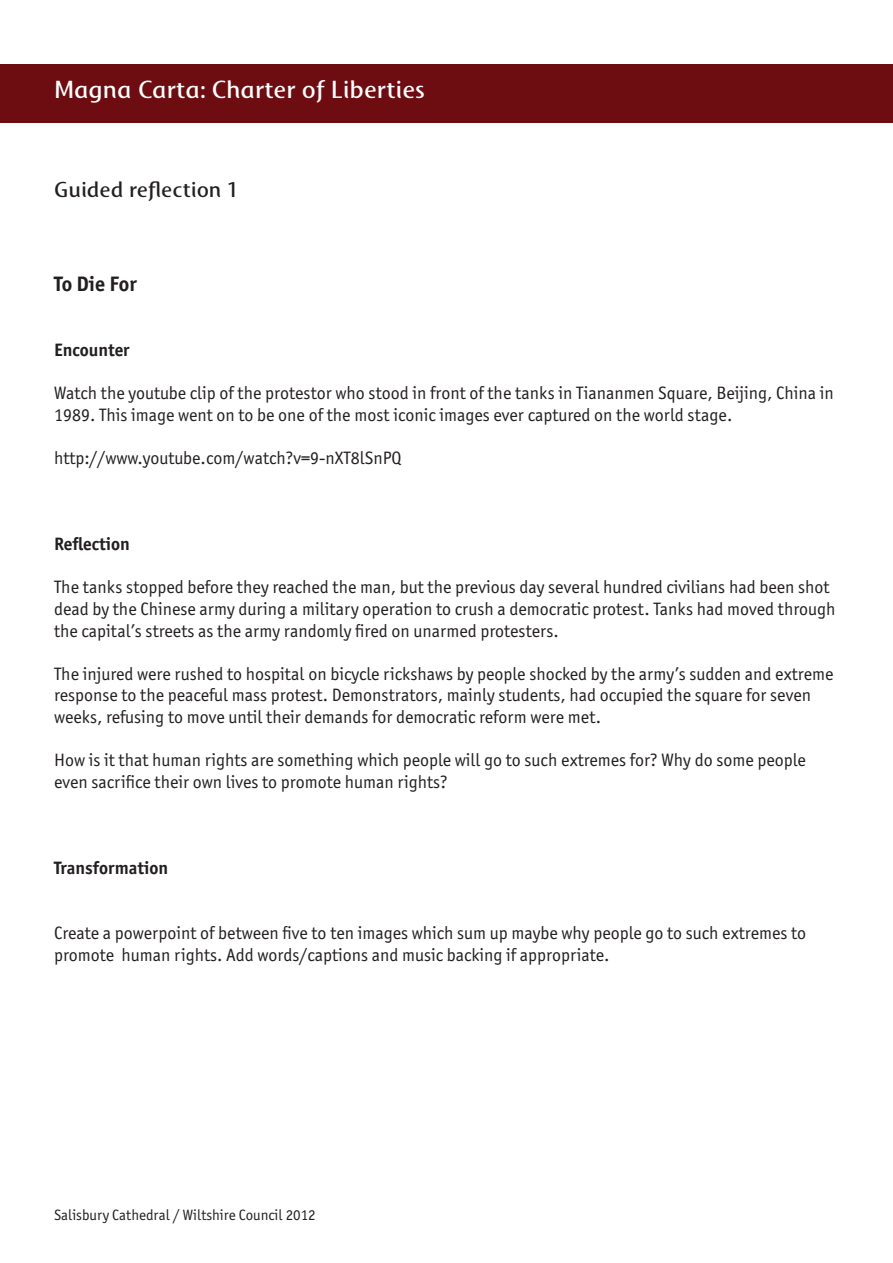
<style>
.page{position:relative;width:893px;height:1263px;background:#fff}
.page>*{position:absolute;margin:0;border:0;box-sizing:border-box;transform-origin:0 0}
.t1{font:24px "Mosquito Pro";color:#fff}
.t2{font:21px "Mosquito Pro";color:#231f20}
.t3{font:700 21px "Officina Sans ITC Std";color:#231f20}
.t4{font:18px/21.6px "Officina Sans ITC Std";color:#231f20}
.t5{font:700 18px "Officina Sans ITC Std";color:#231f20}
.t6{font:15px "Officina Sans ITC Std";color:#231f20}
</style>
<div class="page">
<div style="left:0;top:64px;width:893px;height:59px;background:#6e0d11"></div>
<p class="t1" style="left:54px;top:75px;width:373px">Magna Carta: Charter of Liberties</p>
<p class="t2" style="left:54px;top:177px;width:186px">Guided reflection 1</p>
<p class="t3" style="left:54px;top:271px;width:84px">To Die For</p>
<p class="t5" style="left:54px;top:338px;width:77px">Encounter</p>
<p class="t4" style="left:54px;top:382px;width:781px">Watch the youtube clip of the protestor who stood in front of the tanks in Tiananmen Square, Beijing, China in<br>1989. This image went on to be one of the most iconic images ever captured on the world stage.</p>
<p class="t4" style="left:54px;top:447px;width:349px">http://www.youtube.com/watch?v=9-nXT8lSnPQ</p>
<p class="t5" style="left:54px;top:533px;width:77px">Reflection</p>
<p class="t4" style="left:54px;top:576px;width:783px">The tanks stopped before they reached the man, but the previous day several hundred civilians had been shot dead by the Chinese army during a military operation to crush a democratic protest. Tanks had moved through the capital’s streets as the army randomly fired on unarmed protesters.</p>
<p class="t4" style="left:54px;top:663px;width:781px">The injured were rushed to hospital on bicycle rickshaws by people shocked by the army’s sudden and extreme response to the peaceful mass protest. Demonstrators, mainly students, had occupied the square for seven weeks, refusing to move until their demands for democratic reform were met.</p>
<p class="t4" style="left:54px;top:749px;width:753px">How is it that human rights are something which people will go to such extremes for? Why do some people even sacrifice their own lives to promote human rights?</p>
<p class="t5" style="left:54px;top:857px;width:116px">Transformation</p>
<p class="t4" style="left:54px;top:922px;width:754px">Create a powerpoint of between five to ten images which sum up maybe why people go to such extremes to promote human rights. Add words/captions and music backing if appropriate.</p>
<p class="t6" style="left:54px;top:1206px;width:263px">Salisbury Cathedral / Wiltshire Council 2012</p>
</div>
